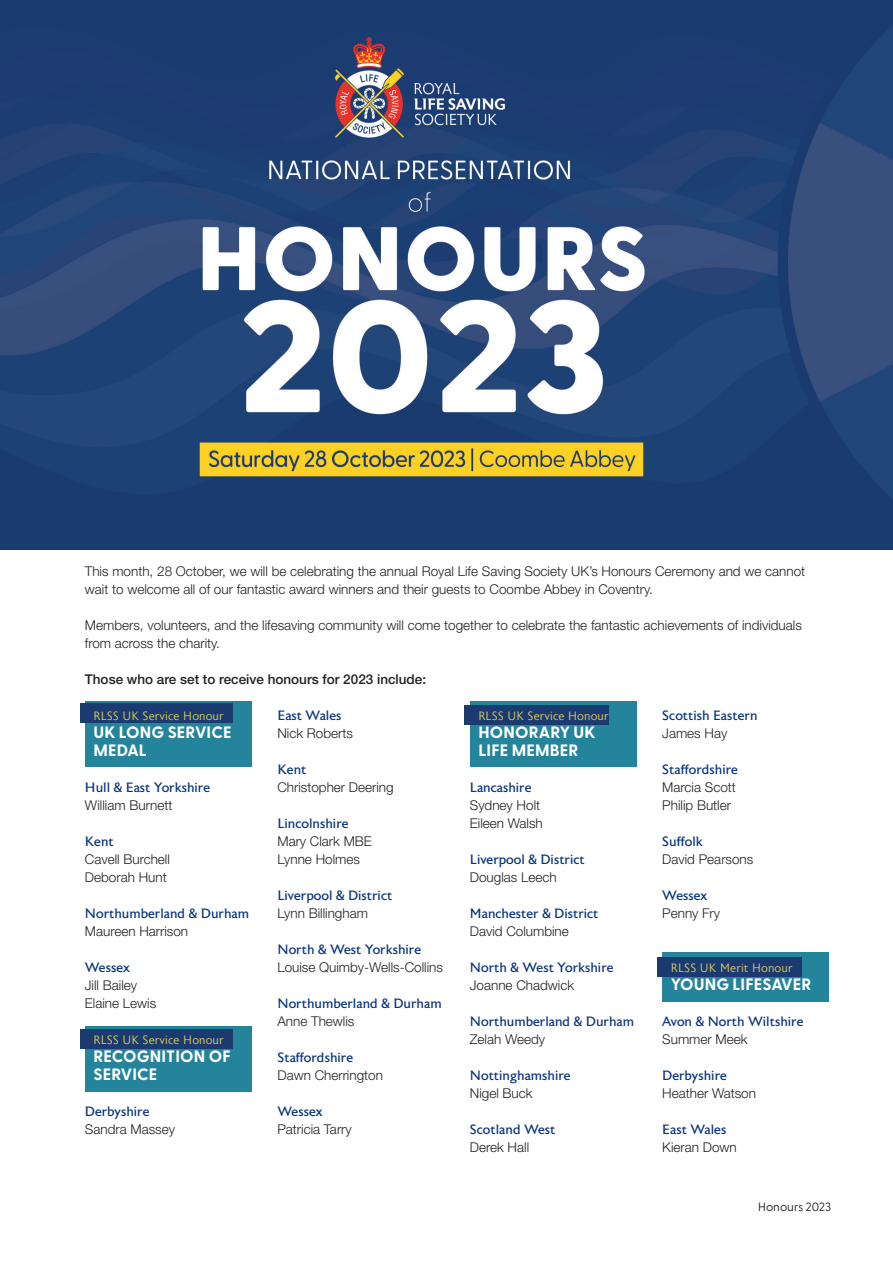
<style>
.page{position:relative;width:893px;height:1263px;background:#fff}
.page>*{position:absolute;margin:0;border:0;box-sizing:border-box;transform-origin:0 0}
.t1{font:700 16.5px/18px "Greycliff CF";letter-spacing:.01em;color:#fff}
.t2{font:300 13.5px/18px "Helvetica Neue LT Pro";color:#231f20}
.t3{font:13.5px "Astoria";color:#08347b}
.t4{font:500 13.5px "Helvetica Neue LT Pro";color:#231f20}
.t5{font:300 12px "Astoria";color:#e4d65a}
.t6{font:12px "Greycliff CF";color:#231f20}
</style>
<div class="page">
<div style="left:85px;top:701px;width:167px;height:65px;background:#23849b"></div>
<div style="left:470px;top:701px;width:167px;height:65px;background:#23849b"></div>
<div style="left:662px;top:952px;width:167px;height:50px;background:#23849b"></div>
<div style="left:85px;top:1026px;width:167px;height:66px;background:#23849b"></div>
<div style="left:81px;top:704px;width:152px;height:19px;background:#1b3b70"></div>
<div style="left:465px;top:705px;width:144px;height:19px;background:#1b3b70"></div>
<div style="left:657px;top:957px;width:144px;height:19px;background:#1b3b70"></div>
<div style="left:81px;top:1029px;width:152px;height:19px;background:#1b3b70"></div>
<img style="left:0;top:0;width:893px;height:550px">
<p class="t2" style="left:85px;top:562px;width:722px">This month, 28 October, we will be celebrating the annual Royal Life Saving Society UK’s Honours Ceremony and we cannot wait to welcome all of our fantastic award winners and their guests to Coombe Abbey in Coventry.</p>
<p class="t2" style="left:85px;top:616px;width:718px">Members, volunteers, and the lifesaving community will come together to celebrate the fantastic achievements of individuals from across the charity.</p>
<p class="t4" style="left:85px;top:671px;width:343px">Those who are set to receive honours for 2023 include:</p>
<p class="t5" style="left:93px;top:710px;width:132px">RLSS UK Service Honour</p>
<p class="t1" style="left:93px;top:722px;width:140px">UK LONG SERVICE<br>MEDAL</p>
<p class="t3" style="left:85px;top:780px;width:127px">Hull &amp; East Yorkshire</p>
<p class="t2" style="left:85px;top:796px;width:89px">William Burnett</p>
<p class="t3" style="left:85px;top:834px;width:30px">Kent</p>
<p class="t2" style="left:85px;top:850px;width:87px">Cavell Burchell<br>Deborah Hunt</p>
<p class="t3" style="left:85px;top:906px;width:166px">Northumberland &amp; Durham</p>
<p class="t2" style="left:85px;top:922px;width:105px">Maureen Harrison</p>
<p class="t3" style="left:85px;top:960px;width:47px">Wessex</p>
<p class="t2" style="left:85px;top:976px;width:73px">Jill Bailey<br>Elaine Lewis</p>
<p class="t5" style="left:93px;top:1034px;width:132px">RLSS UK Service Honour</p>
<p class="t1" style="left:93px;top:1046px;width:139px">RECOGNITION OF<br>SERVICE</p>
<p class="t3" style="left:85px;top:1104px;width:66px">Derbyshire</p>
<p class="t2" style="left:85px;top:1120px;width:92px">Sandra Massey</p>
<p class="t3" style="left:662px;top:708px;width:97px">Scottish Eastern</p>
<p class="t2" style="left:662px;top:724px;width:67px">James Hay</p>
<p class="t3" style="left:662px;top:762px;width:77px">Staffordshire</p>
<p class="t2" style="left:662px;top:778px;width:75px">Marcia Scott<br>Philip Butler</p>
<p class="t3" style="left:662px;top:834px;width:42px">Suffolk</p>
<p class="t2" style="left:662px;top:850px;width:93px">David Pearsons</p>
<p class="t3" style="left:662px;top:888px;width:47px">Wessex</p>
<p class="t2" style="left:662px;top:904px;width:59px">Penny Fry</p>
<p class="t3" style="left:277px;top:708px;width:66px">East Wales</p>
<p class="t2" style="left:277px;top:724px;width:77px">Nick Roberts</p>
<p class="t3" style="left:277px;top:762px;width:30px">Kent</p>
<p class="t2" style="left:277px;top:778px;width:118px">Christopher Deering</p>
<p class="t3" style="left:277px;top:816px;width:73px">Lincolnshire</p>
<p class="t2" style="left:277px;top:832px;width:96px">Mary Clark MBE<br>Lynne Holmes</p>
<p class="t3" style="left:277px;top:888px;width:116px">Liverpool &amp; District</p>
<p class="t2" style="left:277px;top:904px;width:92px">Lynn Billingham</p>
<p class="t3" style="left:277px;top:942px;width:145px">North &amp; West Yorkshire</p>
<p class="t2" style="left:277px;top:958px;width:167px">Louise Quimby-Wells-Collins</p>
<p class="t3" style="left:277px;top:996px;width:166px">Northumberland &amp; Durham</p>
<p class="t2" style="left:277px;top:1012px;width:79px">Anne Thewlis</p>
<p class="t3" style="left:277px;top:1050px;width:77px">Staffordshire</p>
<p class="t2" style="left:277px;top:1066px;width:107px">Dawn Cherrington</p>
<p class="t3" style="left:277px;top:1104px;width:47px">Wessex</p>
<p class="t2" style="left:277px;top:1120px;width:76px">Patricia Tarry</p>
<p class="t5" style="left:478px;top:710px;width:132px">RLSS UK Service Honour</p>
<p class="t1" style="left:478px;top:722px;width:119px">HONORARY UK<br>LIFE MEMBER</p>
<p class="t3" style="left:470px;top:780px;width:63px">Lancashire</p>
<p class="t2" style="left:470px;top:796px;width:75px">Sydney Holt<br>Eileen Walsh</p>
<p class="t3" style="left:470px;top:852px;width:116px">Liverpool &amp; District</p>
<p class="t2" style="left:470px;top:868px;width:88px">Douglas Leech</p>
<p class="t3" style="left:470px;top:906px;width:130px">Manchester &amp; District</p>
<p class="t2" style="left:470px;top:922px;width:101px">David Columbine</p>
<p class="t3" style="left:470px;top:960px;width:145px">North &amp; West Yorkshire</p>
<p class="t2" style="left:470px;top:976px;width:106px">Joanne Chadwick</p>
<p class="t3" style="left:470px;top:1014px;width:166px">Northumberland &amp; Durham</p>
<p class="t2" style="left:470px;top:1030px;width:77px">Zelah Weedy</p>
<p class="t3" style="left:470px;top:1068px;width:102px">Nottinghamshire</p>
<p class="t2" style="left:470px;top:1084px;width:64px">Nigel Buck</p>
<p class="t3" style="left:470px;top:1122px;width:87px">Scotland West</p>
<p class="t2" style="left:470px;top:1138px;width:61px">Derek Hall</p>
<p class="t5" style="left:671px;top:962px;width:123px">RLSS UK Merit Honour</p>
<p class="t1" style="left:671px;top:974px;width:142px">YOUNG LIFESAVER</p>
<p class="t3" style="left:662px;top:1014px;width:143px">Avon &amp; North Wiltshire</p>
<p class="t2" style="left:662px;top:1030px;width:87px">Summer Meek</p>
<p class="t3" style="left:662px;top:1068px;width:66px">Derbyshire</p>
<p class="t2" style="left:662px;top:1084px;width:95px">Heather Watson</p>
<p class="t3" style="left:662px;top:1122px;width:66px">East Wales</p>
<p class="t2" style="left:662px;top:1138px;width:76px">Kieran Down</p>
<p class="t6" style="left:758px;top:1198px;width:75px">Honours 2023</p>
</div>
